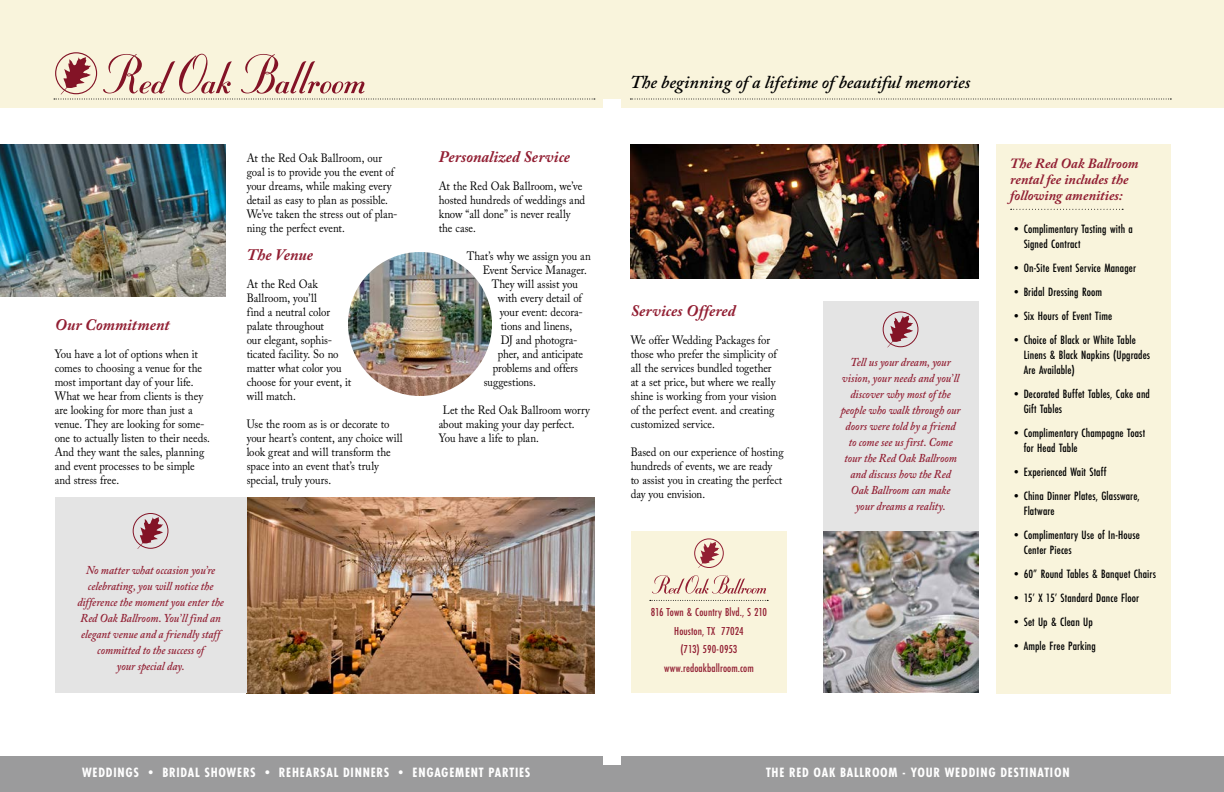
<style>
.page{position:relative;width:1224px;height:792px;background:#fff}
.page>*{position:absolute;margin:0;border:0;box-sizing:border-box;transform-origin:0 0}
.t1{font:italic 600 18px "Adobe Caslon Pro";color:#000}
.t2{font:italic 700 16px "Adobe Caslon Pro";letter-spacing:.005em;color:#921f33}
.t3{font:700 14px "Futura PT Cond";letter-spacing:.055em;color:#fff}
.t4{font:italic 700 14px/16px "Adobe Caslon Pro";color:#921f33}
.t5{font:500 12.5px/15px "Futura PT Cond";letter-spacing:.01em;color:#000}
.t6{font:12px/14px "Adobe Caslon Pro";letter-spacing:-.005em;color:#000;scale:.9 1}
.t7{font:italic 600 12px/16px "Adobe Caslon Pro";color:#921f33;text-align:center;scale:.9 1}
.t8{font:500 12px/18.5px "Futura PT Cond";letter-spacing:.005em;color:#921f33;text-align:center}
</style>
<div class="page">
<div style="left:0;top:0;width:1224px;height:108px;background:#f9f4dc"></div>
<div style="left:55px;top:52px;width:42px;height:42px;border:1px solid #831326;border-radius:50%"></div>
<img style="left:348px;top:252px;width:144px;height:144px;border-radius:72px">
<img style="left:630px;top:144px;width:349px;height:135px">
<img style="left:247px;top:498px;width:348px;height:195px">
<div style="left:0;top:756px;width:1224px;height:36px;background:#9b9b9c"></div>
<div style="left:603px;top:99px;width:18px;height:9px;background:#fff"></div>
<div style="left:603px;top:756px;width:18px;height:9px;background:#fff"></div>
<svg style="left:54px;top:54px;width:541px;height:46px"></svg>
<svg style="left:630px;top:99px;width:541px;height:1px"></svg>
<div style="left:55px;top:498px;width:192px;height:195px;background:#e4e4e4"></div>
<div style="left:133px;top:513px;width:35px;height:36px;border:1px solid #831326;border-radius:50%"></div>
<svg style="left:137px;top:517px;width:26px;height:32px"></svg>
<img style="left:823px;top:531px;width:156px;height:162px">
<div style="left:631px;top:531px;width:156px;height:162px;background:#f9f4dc"></div>
<svg style="left:652px;top:575px;width:114px;height:19px"></svg>
<div style="left:694px;top:538px;width:30px;height:30px;border:1px solid #921f33;border-radius:50%"></div>
<svg style="left:698px;top:542px;width:21px;height:26px"></svg>
<svg style="left:650px;top:600px;width:118px;height:1px"></svg>
<div style="left:997px;top:144px;width:174px;height:549px;background:#f9f4dc"></div>
<svg style="left:1011px;top:209px;width:112px;height:1px"></svg>
<div style="left:823px;top:301px;width:156px;height:230px;background:#e4e4e4"></div>
<div style="left:883px;top:311px;width:35px;height:36px;border:1px solid #831326;border-radius:50%"></div>
<svg style="left:887px;top:316px;width:26px;height:31px"></svg>
<img style="left:0;top:144px;width:226px;height:153px">
<h2 class="t2" style="left:55px;top:315px;width:116px">Our Commitment</h2>
<p class="t6" style="left:55px;top:347px;width:174px">You have a lot of options when it comes to choosing a venue for the most important day of your life.<br>What we hear from clients is they are looking for more than just a venue. They are looking for some&shy;one to actually listen to their needs.<br>And they want the sales, planning and event processes to be simple and stress free.</p>
<p class="t6" style="left:247px;top:151px;width:169px">At the Red Oak Ballroom, our goal is to provide you the event of your dreams, while making every detail as easy to plan as possible.<br>We’ve taken the stress out of plan&shy;ning the perfect event.</p>
<h2 class="t2" style="left:247px;top:245px;width:68px">The Venue</h2>
<p class="t6" style="left:247px;top:277px;width:118px">At the Red Oak<br>Ballroom, you’ll<br>find a neutral color palate throughout<br>our elegant, sophis&shy;ticated facility. So no matter what color you choose for your event, it will match.</p>
<p class="t6" style="left:247px;top:417px;width:175px">Use the room as is or decorate to your heart’s content, any choice will look great and will transform the space into an event that’s truly special, truly yours.</p>
<p class="t7" style="left:77px;top:562px;width:164px">No matter what occasion you’re celebrating, you will notice the difference the moment you enter the<br>Red Oak Ballroom. You’ll find an elegant venue and a friendly staff committed to the success of<br>your special day.</p>
<h2 class="t2" style="left:439px;top:147px;width:133px">Personalized Service</h2>
<p class="t6" style="left:439px;top:179px;width:164px">At the Red Oak Ballroom, we’ve hosted hundreds of weddings and know “all done” is never really the case.</p>
<p class="t6" style="left:467px;top:249px;width:139px">That’s why we assign you an</p>
<p class="t6" style="left:483px;top:263px;width:117px">Event Service Manager.</p>
<p class="t6" style="left:492px;top:277px;width:97px">They will assist you</p>
<p class="t6" style="left:498px;top:291px;width:95px">with every detail of</p>
<p class="t6" style="left:500px;top:305px;width:94px">your event: decora-</p>
<p class="t6" style="left:501px;top:319px;width:81px">tions and linens,</p>
<p class="t6" style="left:501px;top:333px;width:87px">DJ and photogra-</p>
<p class="t6" style="left:498px;top:347px;width:96px">pher, and anticipate</p>
<p class="t6" style="left:493px;top:361px;width:96px">problems and offers</p>
<p class="t6" style="left:484px;top:375px;width:60px">suggestions.</p>
<p class="t6" style="left:439px;top:403px;width:169px;text-indent:4px">Let the Red Oak Ballroom worry about making your day perfect.<br>You have a life to plan.</p>
<h1 class="t1" style="left:630px;top:71px;width:342px">The beginning of a lifetime of beautiful memories</h1>
<h2 class="t2" style="left:631px;top:301px;width:106px">Services Offered</h2>
<p class="t6" style="left:631px;top:333px;width:164px">We offer Wedding Packages for those who prefer the simplicity of all the services bundled together at a set price, but where we really shine is working from your vision of the perfect event. and creating customized service.</p>
<p class="t6" style="left:631px;top:445px;width:171px">Based on our experience of hosting hundreds of events, we are ready to assist you in creating the perfect day you envision.</p>
<p class="t8" style="left:651px;top:603px;width:118px">816 Town &amp; Country Blvd., S 210<br>Houston, TX 77024<br>(713) 590-0953 www.redoakballroom.com</p>
<p class="t7" style="left:841px;top:354px;width:135px">Tell us your dream, your vision, your needs and you’ll discover why most of the people who walk through our doors were told by a friend to come see us first. Come tour the Red Oak Ballroom and discuss how the Red<br>Oak Ballroom can make your dreams a reality.</p>
<p class="t4" style="left:1010px;top:155px;width:130px">The Red Oak Ballroom rental fee includes the following amenities:</p>
<p class="t5" style="left:1024px;top:221px;width:111px;text-indent:-14px">•Complimentary Tasting with a<br>Signed Contract</p>
<p class="t5" style="left:1010px;top:260px;width:127px">•On-Site Event Service Manager</p>
<p class="t5" style="left:1010px;top:284px;width:93px">•Bridal Dressing Room</p>
<p class="t5" style="left:1010px;top:308px;width:104px">•Six Hours of Event Time</p>
<p class="t5" style="left:1024px;top:332px;width:128px;text-indent:-14px">•Choice of Black or White Table<br>Linens &amp; Black Napkins (Upgrades<br>Are Available)</p>
<p class="t5" style="left:1024px;top:386px;width:128px;text-indent:-14px">•Decorated Buffet Tables, Cake and<br>Gift Tables</p>
<p class="t5" style="left:1024px;top:425px;width:123px;text-indent:-14px">•Complimentary Champagne Toast for Head Table</p>
<p class="t5" style="left:1010px;top:464px;width:98px">•Experienced Wait Staff</p>
<p class="t5" style="left:1024px;top:488px;width:118px;text-indent:-14px">•China Dinner Plates, Glassware,<br>Flatware</p>
<p class="t5" style="left:1024px;top:527px;width:118px;text-indent:-14px">•Complimentary Use of In-House<br>Center Pieces</p>
<p class="t5" style="left:1010px;top:566px;width:147px">•60” Round Tables &amp; Banquet Chairs</p>
<p class="t5" style="left:1010px;top:590px;width:131px">•15’ X 15’ Standard Dance Floor</p>
<p class="t5" style="left:1010px;top:614px;width:84px">•Set Up &amp; Clean Up</p>
<p class="t5" style="left:1010px;top:638px;width:87px">•Ample Free Parking</p>
<p class="t3" style="left:82px;top:764px;width:450px">WEDDINGS • BRIDAL SHOWERS • REHEARSAL DINNERS • ENGAGEMENT PARTIES</p>
<p class="t3" style="left:766px;top:764px;width:305px">THE RED OAK BALLROOM - YOUR WEDDING DESTINATION</p>
</div>
